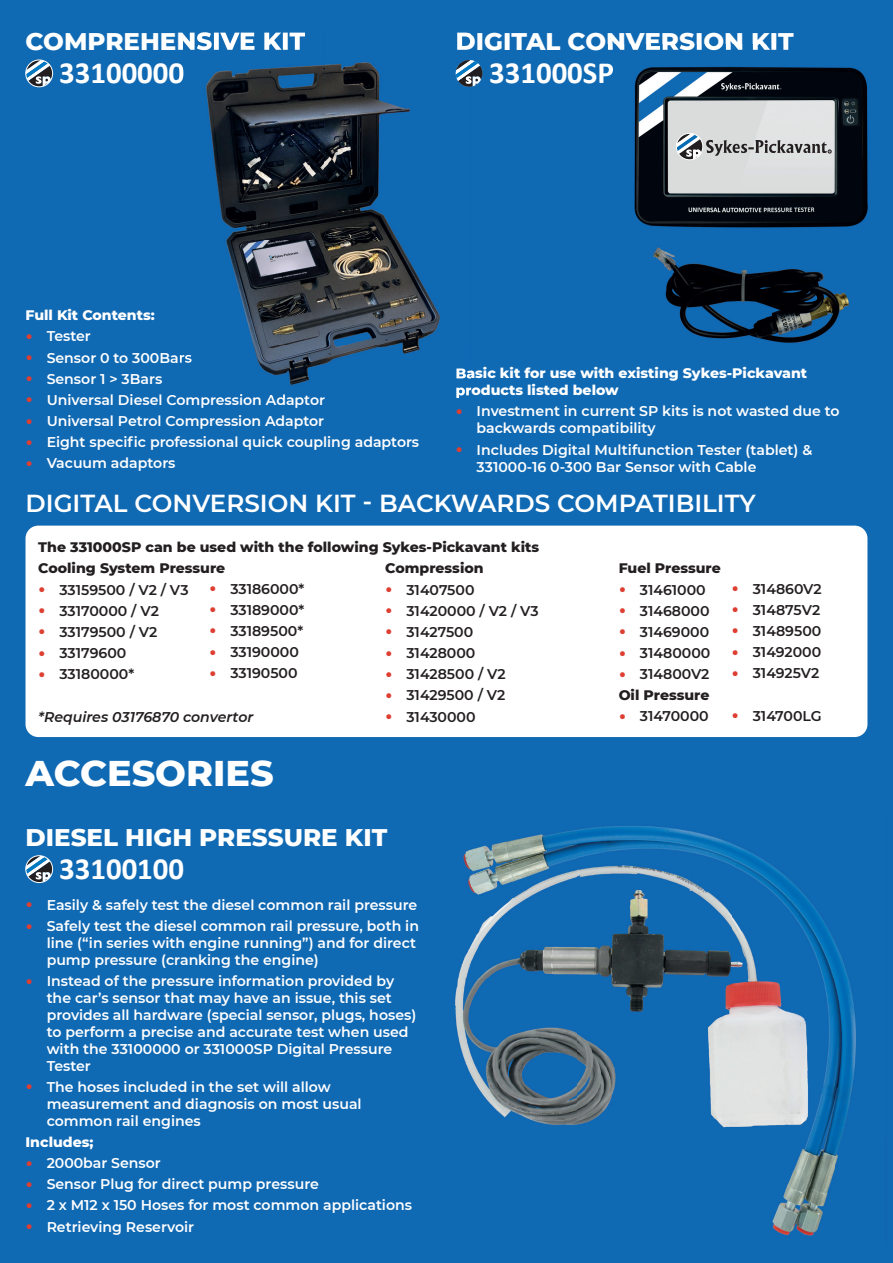
<style>
.page{position:relative;width:893px;height:1263px;background:#1069b3}
.page>*{position:absolute;margin:0;border:0;box-sizing:border-box;transform-origin:0 0}
.t1{font:800 36.45px "Montserrat";color:#fff}
.t2{font:700 30.9px "Calibri";color:#fff}
.t3{font:800 24.6px "Montserrat";color:#fff}
.t4{font:600 24.6px "Montserrat";color:#fff}
.t5{font:600 14.1px/17px "Montserrat";color:#fff}
.t6{font:600 14.1px "Montserrat";color:#231f20}
.t7{font:800 14.1px/21.3px "Montserrat";color:#231f20}
.t8{font:800 14.1px/17px "Montserrat";color:#fff}
.t9{font:italic 600 14.1px "Montserrat";color:#231f20}
.s1{font-size:22.5px;color:#dd3f32}
.s2{font-weight:600;font-size:22.5px;color:#dd3f32}
.s3{font-weight:600}
</style>
<div class="page">
<img style="left:455px;top:826px;width:401px;height:410px">
<div style="left:26px;top:526px;width:841px;height:211px;background:#fff;border-radius:13px"></div>
<svg style="left:26px;top:60px;width:27px;height:27px"></svg>
<div style="left:26px;top:60px;width:27px;height:27px;border:1px solid #fff;border-radius:50%"></div>
<svg style="left:26px;top:856px;width:27px;height:26px"></svg>
<div style="left:26px;top:856px;width:27px;height:26px;border:1px solid #fff;border-radius:50%"></div>
<img style="left:183px;top:50px;width:288px;height:335px">
<svg style="left:179px;top:353px;width:13px;height:10px"></svg>
<img style="left:240px;top:394px;width:68px;height:3px">
<img style="left:456px;top:367px;width:15px;height:11px">
<img style="left:456px;top:384px;width:15px;height:13px">
<img style="left:179px;top:32px;width:126px;height:18px">
<img style="left:457px;top:32px;width:14px;height:18px">
<img style="left:179px;top:63px;width:4px;height:20px">
<svg style="left:471px;top:60px;width:12px;height:27px"></svg>
<img style="left:456px;top:60px;width:15px;height:27px">
<img style="left:634px;top:50px;width:234px;height:293px">
<img style="left:608px;top:44px;width:181px;height:6px">
<img style="left:608px;top:63px;width:5px;height:13px">
<svg style="left:676px;top:133px;width:155px;height:27px;background:#b7babb"></svg>
<div style="left:676px;top:133px;width:27px;height:27px;border:1px solid #fff;border-radius:50%"></div>
<h3 class="t3" style="left:26px;top:23px;width:281px">COMPREHENSIVE KIT</h3>
<h2 class="t2" style="left:59px;top:51px;width:127px">33100000</h2>
<h3 class="t3" style="left:455px;top:23px;width:340px">DIGITAL CONVERSION KIT</h3>
<h2 class="t2" style="left:489px;top:51px;width:126px">331000SP</h2>
<p class="t8" style="left:26px;top:306px;width:131px">Full Kit Contents:</p>
<p class="t5" style="left:26px;top:327px;width:67px"><span class="s1">•</span> Tester</p>
<p class="t5" style="left:26px;top:348px;width:168px"><span class="s1">•</span> Sensor 0 to 300Bars</p>
<p class="t5" style="left:26px;top:370px;width:138px"><span class="s1">•</span> Sensor 1 &gt; 3Bars</p>
<p class="t5" style="left:26px;top:391px;width:301px"><span class="s1">•</span> Universal Diesel Compression Adaptor</p>
<p class="t5" style="left:26px;top:412px;width:300px"><span class="s1">•</span> Universal Petrol Compression Adaptor</p>
<p class="t5" style="left:26px;top:433px;width:395px"><span class="s1">•</span> Eight specific professional quick coupling adaptors</p>
<p class="t5" style="left:26px;top:454px;width:151px"><span class="s1">•</span> Vacuum adaptors</p>
<p class="t8" style="left:455px;top:364px;width:353px">Basic kit for use with existing Sykes-Pickavant products listed below</p>
<p class="t5" style="left:477px;top:402px;width:365px;text-indent:-21px"><span class="s1">•</span> Investment in current SP kits is not wasted due to backwards compatibility</p>
<p class="t5" style="left:477px;top:440px;width:337px;text-indent:-21px"><span class="s1">•</span> Includes Digital Multifunction Tester (tablet) &amp;<br>331000-16 0-300 Bar Sensor with Cable</p>
<h3 class="t4" style="left:26px;top:486px;width:732px">DIGITAL CONVERSION KIT - BACKWARDS COMPATIBILITY</h3>
<p class="t7" style="left:385px;top:536px;width:155px;text-indent:-347px">The 331000SP can be used with the following Sykes-Pickavant kits<br>Compression</p>
<p class="t6" style="left:385px;top:579px;width:91px"><span class="s1">•</span> 31407500</p>
<p class="t6" style="left:385px;top:601px;width:155px"><span class="s1">•</span> 31420000 / V2 / V3</p>
<p class="t6" style="left:385px;top:622px;width:89px"><span class="s1">•</span> 31427500</p>
<p class="t6" style="left:385px;top:643px;width:92px"><span class="s1">•</span> 31428000</p>
<p class="t6" style="left:385px;top:664px;width:122px"><span class="s1">•</span> 31428500 / V2</p>
<p class="t6" style="left:385px;top:685px;width:122px"><span class="s1">•</span> 31429500 / V2</p>
<p class="t6" style="left:385px;top:706px;width:92px"><span class="s1">•</span> 31430000</p>
<p class="t7" style="left:38px;top:557px;width:188px">Cooling System Pressure</p>
<p class="t6" style="left:38px;top:579px;width:152px"><span class="s1">•</span> 33159500 / V2 / V3</p>
<p class="t6" style="left:38px;top:601px;width:122px"><span class="s1">•</span> 33170000 / V2</p>
<p class="t6" style="left:38px;top:622px;width:121px"><span class="s1">•</span> 33179500 / V2</p>
<p class="t6" style="left:38px;top:643px;width:90px"><span class="s1">•</span> 33179600</p>
<p class="t6" style="left:38px;top:664px;width:97px"><span class="s1">•</span> 33180000*</p>
<p class="t9" style="left:38px;top:706px;width:217px">*Requires 03176870 convertor</p>
<p class="t7" style="left:619px;top:557px;width:104px">Fuel Pressure</p>
<p class="t6" style="left:619px;top:579px;width:89px"><span class="s1">•</span> 31461000</p>
<p class="t6" style="left:619px;top:601px;width:92px"><span class="s1">•</span> 31468000</p>
<p class="t6" style="left:619px;top:622px;width:92px"><span class="s1">•</span> 31469000</p>
<p class="t6" style="left:619px;top:643px;width:93px"><span class="s1">•</span> 31480000</p>
<p class="t7" style="left:619px;top:663px;width:92px"><span class="s2">•</span> <span class="s3">314800V2<br></span>Oil Pressure</p>
<p class="t6" style="left:619px;top:706px;width:91px"><span class="s1">•</span> 31470000</p>
<p class="t6" style="left:209px;top:578px;width:97px"><span class="s1">•</span> 33186000*</p>
<p class="t6" style="left:209px;top:600px;width:97px"><span class="s1">•</span> 33189000*</p>
<p class="t6" style="left:209px;top:621px;width:96px"><span class="s1">•</span> 33189500*</p>
<p class="t6" style="left:209px;top:642px;width:91px"><span class="s1">•</span> 33190000</p>
<p class="t6" style="left:209px;top:663px;width:90px"><span class="s1">•</span> 33190500</p>
<p class="t6" style="left:732px;top:578px;width:92px"><span class="s1">•</span> 314860V2</p>
<p class="t6" style="left:732px;top:600px;width:90px"><span class="s1">•</span> 314875V2</p>
<p class="t6" style="left:732px;top:621px;width:91px"><span class="s1">•</span> 31489500</p>
<p class="t6" style="left:732px;top:642px;width:91px"><span class="s1">•</span> 31492000</p>
<p class="t6" style="left:732px;top:663px;width:89px"><span class="s1">•</span> 314925V2</p>
<p class="t6" style="left:732px;top:705px;width:92px"><span class="s1">•</span> 314700LG</p>
<h1 class="t1" style="left:26px;top:746px;width:250px">ACCESORIES</h1>
<h3 class="t3" style="left:26px;top:819px;width:363px">DIESEL HIGH PRESSURE KIT</h3>
<h2 class="t2" style="left:59px;top:847px;width:127px">33100100</h2>
<p class="t5" style="left:26px;top:896px;width:393px"><span class="s1">•</span> Easily &amp; safely test the diesel common rail pressure</p>
<p class="t5" style="left:47px;top:917px;width:374px;text-indent:-21px"><span class="s1">•</span> Safely test the diesel common rail pressure, both in line (“in series with engine running”) and for direct pump pressure (cranking the engine)</p>
<p class="t5" style="left:47px;top:972px;width:371px;text-indent:-21px"><span class="s1">•</span> Instead of the pressure information provided by the car’s sensor that may have an issue, this set provides all hardware (special sensor, plugs, hoses) to perform a precise and accurate test when used with the 33100000 or 331000SP Digital Pressure Tester</p>
<p class="t5" style="left:47px;top:1078px;width:317px;text-indent:-21px"><span class="s1">•</span> The hoses included in the set will allow measurement and diagnosis on most usual common rail engines</p>
<p class="t8" style="left:26px;top:1132px;width:69px">Includes;</p>
<p class="t5" style="left:26px;top:1154px;width:137px"><span class="s1">•</span> 2000bar Sensor</p>
<p class="t5" style="left:26px;top:1175px;width:295px"><span class="s1">•</span> Sensor Plug for direct pump pressure</p>
<p class="t5" style="left:26px;top:1196px;width:388px"><span class="s1">•</span> 2 x M12 x 150 Hoses for most common applications</p>
<p class="t5" style="left:26px;top:1217px;width:170px"><span class="s1">•</span> Retrieving Reservoir</p>
</div>
